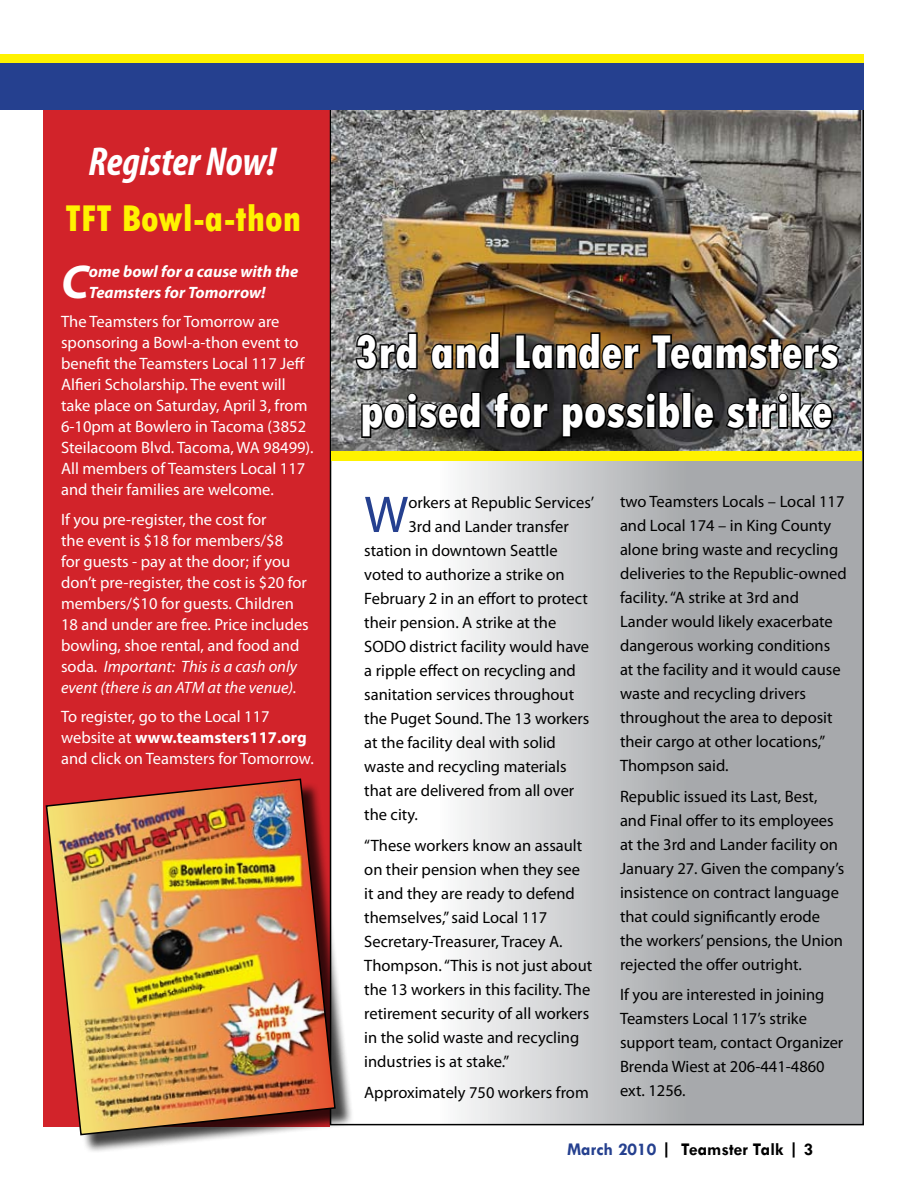
<style>
.page{position:relative;width:918px;height:1188px;background:#fff}
.page>*{position:absolute;margin:0;border:0;box-sizing:border-box;transform-origin:0 0}
.t1{font:52.05px "Myriad Pro";color:#25408f}
.t2{font:800 condensed 49.5px/59.4px "Tw Cen";color:#fff}
.t3{font:italic 700 47.7px "Myriad Pro";color:#fff}
.t4{font:italic 700 condensed 40.5px "Myriad Pro";color:#fff}
.t5{font:800 condensed 39px "Tw Cen";color:#fff200}
.t6{font:700 18px "Tw Cen";color:#000}
.t7{font:16.5px/24px "Myriad Pro";color:#000}
.t8{font:16.5px/21px "Myriad Pro";color:#fff}
.t9{font:italic 700 16.5px/21px "Myriad Pro";color:#fff}
.s1{font-style:italic}
.s2{font-weight:700}
.s3{color:#25408f}
</style>
<div class="page">
<div style="left:44px;top:109px;width:286px;height:1017px;background:#d2232a"></div>
<svg style="left:459px;top:110px;width:402px;height:1012px;background:#bdbec1"></svg>
<div style="left:0;top:54px;width:864px;height:8px;background:#fff200"></div>
<div style="left:0;top:63px;width:864px;height:46px;background:#25408f"></div>
<img style="left:331px;top:110px;width:529px;height:343px">
<svg style="left:354px;top:331px;width:65px;height:41px;background:#565654"></svg>
<svg style="left:429px;top:331px;width:73px;height:41px;background:#564021"></svg>
<svg style="left:514px;top:331px;width:128px;height:41px;background:#503b20"></svg>
<img style="left:650px;top:333px;width:192px;height:39px">
<svg style="left:360px;top:390px;width:122px;height:49px;background:#414141"></svg>
<svg style="left:492px;top:390px;width:58px;height:41px;background:#262523"></svg>
<svg style="left:560px;top:390px;width:123px;height:49px;background:#252221"></svg>
<div style="left:682px;top:392px;width:10px;height:37px;border:3px solid #000"></div>
<svg style="left:691px;top:401px;width:25px;height:30px"></svg>
<svg style="left:724px;top:390px;width:111px;height:41px;background:#444445"></svg>
<div style="left:332px;top:452px;width:530px;height:9px;background:#fff200"></div>
<div style="left:48px;top:781px;width:306px;height:372px;background:#000;opacity:.75"></div>
<img style="left:45px;top:778px;width:292px;height:358px">
<h3 class="t4" style="left:88px;top:137px;width:189px">Register Now!</h3>
<h3 class="t5" style="left:65px;top:195px;width:237px">TFT Bowl-a-thon</h3>
<h3 class="t3" style="left:61px;top:251px;width:29px">C</h3>
<p class="t9" style="left:89px;top:260px;width:211px">ome bowl for a cause with the<br>Teamsters for Tomorrow!</p>
<p class="t8" style="left:61px;top:311px;width:254px">The Teamsters for Tomorrow are sponsoring a Bowl-a-thon event to benefit the Teamsters Local 117 Jeff Alfieri Scholarship. The event will take place on Saturday, April 3, from 6-10pm at Bowlero in Tacoma (3852<br>Steilacoom Blvd. Tacoma, WA 98499).<br>All members of Teamsters Local 117 and their families are welcome.</p>
<p class="t8" style="left:61px;top:508px;width:249px">If you pre-register, the cost for<br>the event is $18 for members/$8<br>for guests - pay at the door; if you don’t pre-register, the cost is $20 for members/$10 for guests. Children 18 and under are free. Price includes bowling, shoe rental, and food and soda. <span class="s1">Important: This is a cash only event (there is an ATM at the venue).</span></p>
<p class="t8" style="left:61px;top:706px;width:254px">To register, go to the Local 117 website at <span class="s2">www.teamsters117.org </span>and click on Teamsters for Tomorrow.</p>
<h2 class="t2" style="left:354px;top:322px;width:486px">3rd and Lander Teamsters poised for possible strike</h2>
<h1 class="t1" style="left:364px;top:482px;width:46px">W</h1>
<p class="t7" style="left:408px;top:490px;width:187px">orkers at Republic Services’</p>
<p class="t7" style="left:408px;top:514px;width:162px">3rd and Lander transfer</p>
<p class="t7" style="left:364px;top:538px;width:195px">station in downtown Seattle</p>
<p class="t7" style="left:364px;top:562px;width:202px">voted to authorize a strike on</p>
<p class="t7" style="left:364px;top:586px;width:225px">February 2 in an effort to protect</p>
<p class="t7" style="left:364px;top:610px;width:194px">their pension. A strike at the</p>
<p class="t7" style="left:364px;top:634px;width:226px">SODO district facility would have</p>
<p class="t7" style="left:364px;top:658px;width:213px">a ripple effect on recycling and</p>
<p class="t7" style="left:364px;top:682px;width:211px">sanitation services throughout</p>
<p class="t7" style="left:364px;top:706px;width:227px">the Puget Sound. The 13 workers</p>
<p class="t7" style="left:364px;top:730px;width:193px">at the facility deal with solid</p>
<p class="t7" style="left:364px;top:754px;width:204px">waste and recycling materials</p>
<p class="t7" style="left:364px;top:778px;width:212px">that are delivered from all over</p>
<p class="t7" style="left:364px;top:802px;width:55px">the city.</p>
<p class="t7" style="left:364px;top:833px;width:229px">“These workers know an assault on their pension when they see it and they are ready to defend themselves,” said Local 117<br>Secretary-Treasurer, Tracey A.<br>Thompson. “This is not just about the 13 workers in this facility. The retirement security of all workers in the solid waste and recycling industries is at stake.”</p>
<p class="t7" style="left:364px;top:1080px;width:226px">Approximately 750 workers from</p>
<p class="t7" style="left:620px;top:489px;width:228px">two Teamsters Locals – Local 117 and Local 174 – in King County alone bring waste and recycling deliveries to the Republic-owned facility. “A strike at 3rd and<br>Lander would likely exacerbate dangerous working conditions at the facility and it would cause waste and recycling drivers throughout the area to deposit their cargo at other locations,”<br>Thompson said.</p>
<p class="t7" style="left:620px;top:784px;width:226px">Republic issued its Last, Best, and Final offer to its employees at the 3rd and Lander facility on<br>January 27. Given the company’s insistence on contract language that could significantly erode the workers’ pensions, the Union rejected the offer outright.</p>
<p class="t7" style="left:620px;top:983px;width:225px">If you are interested in joining<br>Teamsters Local 117’s strike support team, contact Organizer<br>Brenda Wiest at 206-441-4860 ext. 1256.</p>
<p class="t6" style="left:567px;top:1139px;width:248px"><span class="s3">March 2010</span> | Teamster Talk | 3</p>
</div>
